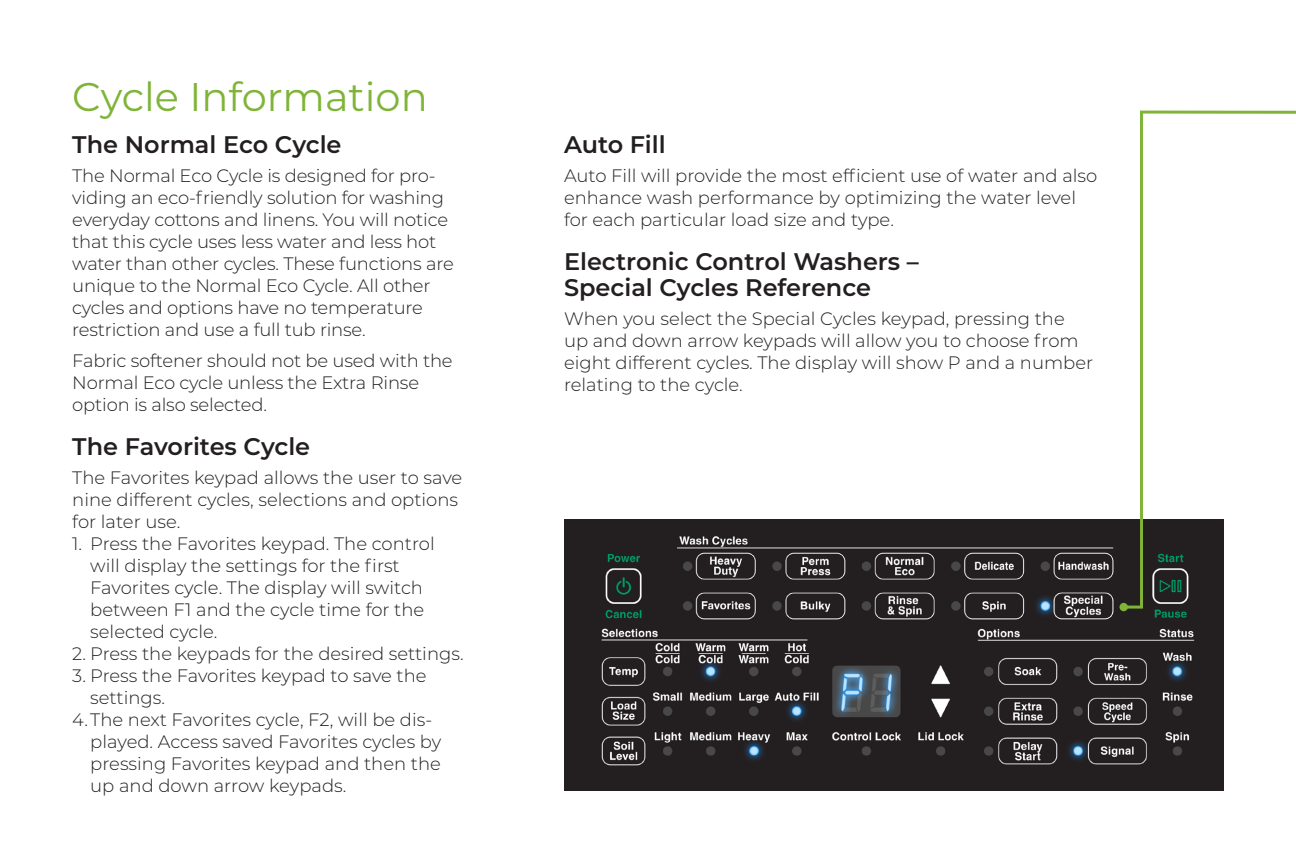
<style>
.page{position:relative;width:1296px;height:864px;background:#fff}
.page>*{position:absolute;margin:0;border:0;box-sizing:border-box;transform-origin:0 0}
.t1{font:40px "Montserrat";color:#7fb438}
.t2{font:600 24px/26px "Montserrat";color:#231f20}
.t3{font:300 18px/22px "Montserrat";letter-spacing:-.01em;color:#231f20}
</style>
<div class="page">
<img style="left:564px;top:520px;width:660px;height:271px">
<svg style="left:1121px;top:110px;width:175px;height:500px"></svg>
<div style="left:1120px;top:603px;width:8px;height:8px;background:#7fb438;border-radius:50%"></div>
<p class="t1" style="left:72px;top:69px;width:357px">Cycle Information</p>
<p class="t2" style="left:72px;top:130px;width:271px">The Normal Eco Cycle</p>
<p class="t3" style="left:72px;top:164px;width:383px">The Normal Eco Cycle is designed for pro&shy;viding an eco-friendly solution for washing everyday cottons and linens. You will notice that this cycle uses less water and less hot water than other cycles. These functions are unique to the Normal Eco Cycle. All other cycles and options have no temperature restriction and use a full tub rinse.</p>
<p class="t3" style="left:72px;top:349px;width:382px">Fabric softener should not be used with the<br>Normal Eco cycle unless the Extra Rinse option is also selected.</p>
<p class="t2" style="left:72px;top:433px;width:239px">The Favorites Cycle</p>
<p class="t3" style="left:72px;top:466px;width:392px">The Favorites keypad allows the user to save nine different cycles, selections and options for later use.</p>
<p class="t3" style="left:90px;top:532px;width:346px;text-indent:-18px">1. Press the Favorites keypad. The control will display the settings for the first Favorites cycle. The display will switch between F1 and the cycle time for the selected cycle.</p>
<p class="t3" style="left:72px;top:642px;width:393px">2. Press the keypads for the desired settings.</p>
<p class="t3" style="left:90px;top:664px;width:338px;text-indent:-18px">3. Press the Favorites keypad to save the settings.</p>
<p class="t3" style="left:90px;top:708px;width:353px;text-indent:-18px">4.The next Favorites cycle, F2, will be dis&shy;played. Access saved Favorites cycles by pressing Favorites keypad and then the up and down arrow keypads.</p>
<p class="t2" style="left:564px;top:130px;width:103px">Auto Fill</p>
<p class="t3" style="left:564px;top:164px;width:535px">Auto Fill will provide the most efficient use of water and also enhance wash performance by optimizing the water level for each particular load size and type.</p>
<p class="t2" style="left:564px;top:247px;width:356px">Electronic Control Washers –<br>Special Cycles Reference</p>
<p class="t3" style="left:564px;top:307px;width:531px">When you select the Special Cycles keypad, pressing the up and down arrow keypads will allow you to choose from eight different cycles. The display will show P and a number relating to the cycle.</p>
</div>
